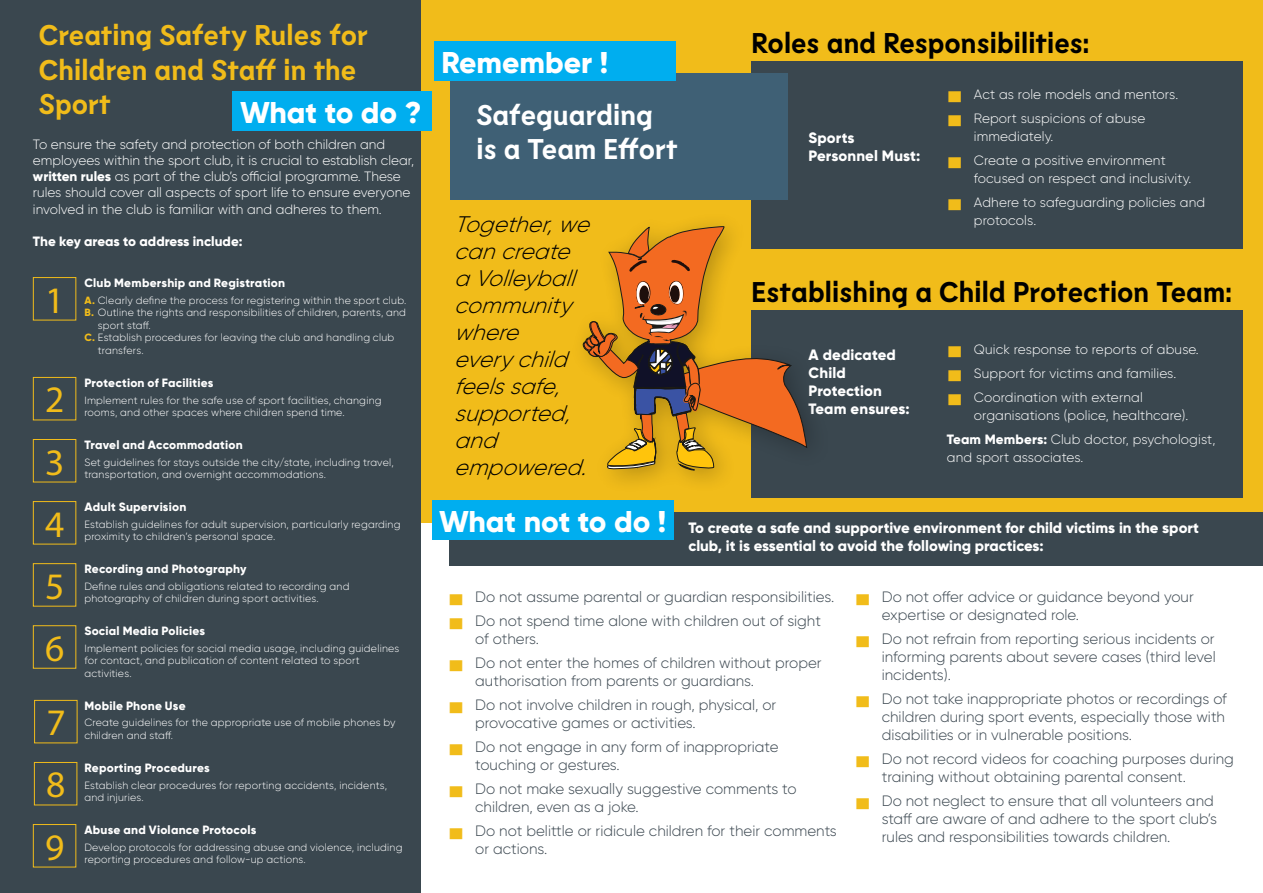
<style>
.page{position:relative;width:1263px;height:893px;background:#fff}
.page>*{position:absolute;margin:0;border:0;box-sizing:border-box;transform-origin:0 0}
.t1{font:37.5px/62.1px "Myriad Pro";color:#f1bc1a;text-align:justify}
.t2{font:800 30px "Gilroy";color:#fff}
.t3{font:700 28.5px "Lemur";color:#000}
.t4{font:700 28.5px/34.2px "Lemur";color:#f1bc1a}
.t5{font:700 28.5px/34.2px "Lemur";color:#fff}
.t6{font:italic 300 22.5px/27px "Gilroy";color:#000}
.t7{font:300 15px/18px "Gilroy";color:#3b4750}
.t8{font:800 15px/18px "Gilroy";color:#fff}
.t9{font:300 13.5px/24px "Gilroy";color:#fff}
.t10{font:800 13.5px "Gilroy";color:#fff}
.t11{font:800 12px "Gilroy";letter-spacing:.02em;color:#fff}
.t12{font:300 10.5px/12.6px "Gilroy";letter-spacing:.02em;color:#fff}
.s1{font-weight:800}
.s2{font-weight:800;color:#f1bc1a}
.s3{color:#f1bc1a}
</style>
<div class="page">
<div style="left:421px;top:0;width:842px;height:523px;background:#f1bc1a"></div>
<div style="left:751px;top:61px;width:492px;height:187px;background:#3a474f"></div>
<div style="left:751px;top:310px;width:492px;height:187px;background:#3a474f"></div>
<div style="left:0;top:0;width:421px;height:893px;background:#3a474f"></div>
<div style="left:33px;top:277px;width:43px;height:43px;border:1px solid #f1bc1a"></div>
<div style="left:33px;top:377px;width:43px;height:43px;border:1px solid #f1bc1a"></div>
<div style="left:33px;top:439px;width:43px;height:43px;border:1px solid #f1bc1a"></div>
<div style="left:33px;top:501px;width:43px;height:43px;border:1px solid #f1bc1a"></div>
<div style="left:33px;top:563px;width:43px;height:43px;border:1px solid #f1bc1a"></div>
<div style="left:33px;top:625px;width:43px;height:44px;border:1px solid #f1bc1a"></div>
<div style="left:34px;top:700px;width:43px;height:43px;border:1px solid #f1bc1a"></div>
<div style="left:34px;top:762px;width:43px;height:43px;border:1px solid #f1bc1a"></div>
<div style="left:33px;top:824px;width:43px;height:43px;border:1px solid #f1bc1a"></div>
<div style="left:232px;top:91px;width:200px;height:39px;background:#00aeef"></div>
<div style="left:450px;top:73px;width:337px;height:127px;background:#3f6075"></div>
<div style="left:450px;top:512px;width:813px;height:54px;background:#3a474f"></div>
<div style="left:432px;top:500px;width:241px;height:39px;background:#00aeef"></div>
<div style="left:434px;top:42px;width:242px;height:39px;background:#00aeef"></div>
<div style="left:568px;top:211px;width:265px;height:284px;background:#000;opacity:.25"></div>
<svg style="left:583px;top:225px;width:224px;height:245px"></svg>
<h3 class="t4" style="left:39px;top:18px;width:330px">Creating Safety Rules for<br>Children and Staff in the<br>Sport</h3>
<p class="t9" style="left:33px;top:136px;width:383px;line-height:16.2px">To ensure the safety and protection of both children and employees within the sport club, it is crucial to establish clear, <span class="s1">written rules</span> as part of the club’s official programme. These rules should cover all aspects of sport life to ensure everyone involved in the club is familiar with and adheres to them.</p>
<p class="t10" style="left:33px;top:233px;width:211px">The key areas to address include:</p>
<h2 class="t2" style="left:240px;top:93px;width:183px">What to do ?</h2>
<h1 class="t1" style="left:45px;top:269px;width:21px">1</h1>
<h1 class="t1" style="left:45px;top:368px;width:21px">2<br>3<br>4<br>5<br>6</h1>
<h1 class="t1" style="left:45px;top:691px;width:22px">7<br>8<br>9</h1>
<p class="t11" style="left:84px;top:275px;width:202px">Club Membership and Registration</p>
<p class="t12" style="left:84px;top:294px;width:324px"><span class="s2">A.</span> Clearly define the process for registering within the sport club.</p>
<p class="t12" style="left:84px;top:306px;width:323px"><span class="s2">B.</span> Outline the rights and responsibilities of children, parents, and</p>
<p class="t12" style="left:98px;top:319px;width:54px">sport staff.</p>
<p class="t12" style="left:84px;top:331px;width:311px"><span class="s2">C.</span> Establish procedures for leaving the club and handling club</p>
<p class="t12" style="left:98px;top:344px;width:47px">transfers.</p>
<p class="t11" style="left:84px;top:375px;width:130px">Protection of Facilities</p>
<p class="t12" style="left:84px;top:393px;width:299px">Implement rules for the safe use of sport facilities, changing rooms, and other spaces where children spend time.</p>
<p class="t11" style="left:84px;top:437px;width:160px">Travel and Accommodation</p>
<p class="t12" style="left:84px;top:455px;width:311px">Set guidelines for stays outside the city/state, including travel, transportation, and overnight accommodations.</p>
<p class="t11" style="left:84px;top:499px;width:103px">Adult Supervision</p>
<p class="t12" style="left:84px;top:518px;width:318px">Establish guidelines for adult supervision, particularly regarding proximity to children’s personal space.</p>
<p class="t11" style="left:84px;top:561px;width:164px">Recording and Photography</p>
<p class="t12" style="left:84px;top:580px;width:267px">Define rules and obligations related to recording and photography of children during sport activities.</p>
<p class="t11" style="left:84px;top:623px;width:122px">Social Media Policies</p>
<p class="t12" style="left:84px;top:642px;width:316px">Implement policies for social media usage, including guidelines for contact, and publication of content related to sport activities.</p>
<p class="t11" style="left:84px;top:698px;width:103px">Mobile Phone Use</p>
<p class="t12" style="left:84px;top:716px;width:313px">Create guidelines for the appropriate use of mobile phones by children and staff.</p>
<p class="t11" style="left:84px;top:760px;width:127px">Reporting Procedures</p>
<p class="t12" style="left:84px;top:778px;width:304px">Establish clear procedures for reporting accidents, incidents, and injuries.</p>
<p class="t11" style="left:84px;top:822px;width:173px">Abuse and Violance Protocols</p>
<p class="t12" style="left:84px;top:840px;width:320px">Develop protocols for addressing abuse and violence, including reporting procedures and follow-up actions.</p>
<h2 class="t2" style="left:441px;top:44px;width:168px">Remember !</h2>
<h3 class="t5" style="left:477px;top:97px;width:203px">Safeguarding is a Team Effort</h3>
<h3 class="t6" style="left:454px;top:210px;width:145px">Together,we cancreate aVolleyball community where everychild feelssafe, supported, and empowered.</h3>
<h3 class="t3" style="left:751px;top:24px;width:339px">Roles and Responsibilities:</h3>
<h3 class="t8" style="left:808px;top:129px;width:113px">Sports<br>Personnel Must:</h3>
<p class="t9" style="left:947px;top:82px;width:233px"><span class="s3">▇</span> Act as role models and mentors. <span class="s3">▇</span> Report suspicions of abuse</p>
<p class="t9" style="left:947px;top:124px;width:220px;text-indent:27px">immediately.<br><span class="s3">▇</span> Create a positive environment</p>
<p class="t9" style="left:947px;top:166px;width:260px;text-indent:27px">focused on respect and inclusivity. <span class="s3">▇</span> Adhere to safeguarding policies and</p>
<p class="t9" style="left:974px;top:208px;width:64px">protocols.</p>
<h3 class="t3" style="left:751px;top:273px;width:482px">Establishing a Child Protection Team:</h3>
<h3 class="t8" style="left:808px;top:346px;width:102px">A dedicated<br>Child<br>Protection<br>Team ensures:</h3>
<p class="t9" style="left:947px;top:337px;width:253px"><span class="s3">▇</span> Quick response to reports of abuse. <span class="s3">▇</span> Support for victims and families.<br><span class="s3">▇</span> Coordination with external</p>
<p class="t9" style="left:947px;top:403px;width:270px;text-align:center">organisations (police, healthcare).<br><span class="s1">Team Members:</span> Club doctor, psychologist,</p>
<p class="t9" style="left:947px;top:445px;width:138px">and sport associates.</p>
<h2 class="t2" style="left:439px;top:502px;width:229px">What not to do !</h2>
<h3 class="t8" style="left:688px;top:519px;width:512px">To create a safe and supportive environment for child victims in the sport club, it is essential to avoid the following practices:</h3>
<h3 class="t7" style="left:448px;top:585px;width:388px;line-height:24px"><span class="s3">▇</span> Do not assume parental or guardian responsibilities. <span class="s3">▇</span> Do not spend time alone with children out of sight</h3>
<h3 class="t7" style="left:448px;top:627px;width:375px;line-height:24px;text-indent:27px">of others.<br><span class="s3">▇</span> Do not enter the homes of children without proper</h3>
<h3 class="t7" style="left:448px;top:669px;width:330px;line-height:24px;text-align:center">authorisation from parents or guardians.<br><span class="s3">▇</span> Do not involve children in rough, physical, or</h3>
<h3 class="t7" style="left:448px;top:711px;width:332px;line-height:24px;text-indent:27px">provocative games or activities.<br><span class="s3">▇</span> Do not engage in any form of inappropriate</h3>
<h3 class="t7" style="left:448px;top:753px;width:350px;line-height:24px;text-indent:27px">touching or gestures.<br><span class="s3">▇</span> Do not make sexually suggestive comments to</h3>
<h3 class="t7" style="left:448px;top:795px;width:390px;line-height:24px;text-indent:27px">children, even as a joke.<br><span class="s3">▇</span> Do not belittle or ridicule children for their comments</h3>
<h3 class="t7" style="left:475px;top:840px;width:74px">or actions.</h3>
<h3 class="t7" style="left:882px;top:588px;width:313px;text-indent:-27px"><span class="s3">▇</span> Do not offer advice or guidance beyond your expertise or designated role.</h3>
<h3 class="t7" style="left:882px;top:630px;width:335px;text-align:justify;text-indent:-27px"><span class="s3">▇</span> Do not refrain from reporting serious incidents or informing parents about severe cases (third level incidents).</h3>
<h3 class="t7" style="left:882px;top:690px;width:347px;text-indent:-27px"><span class="s3">▇</span> Do not take inappropriate photos or recordings of children during sport events, especially those with disabilities or in vulnerable positions.</h3>
<h3 class="t7" style="left:882px;top:750px;width:354px;text-indent:-27px"><span class="s3">▇</span> Do not record videos for coaching purposes during training without obtaining parental consent.</h3>
<h3 class="t7" style="left:882px;top:792px;width:337px;text-indent:-27px"><span class="s3">▇</span> Do not neglect to ensure that all volunteers and staff are aware of and adhere to the sport club’s rules and responsibilities towards children.</h3>
</div>
